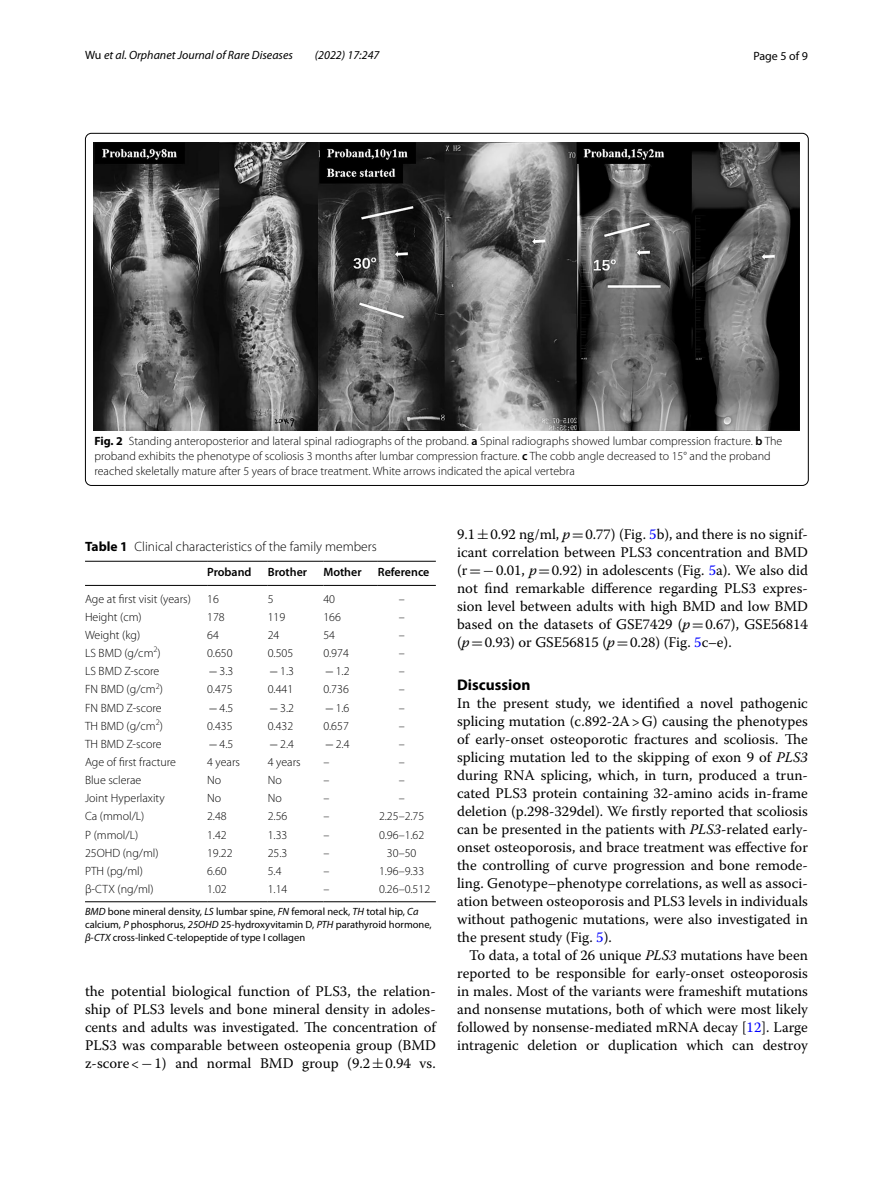
<style>
.page{position:relative;width:893px;height:1187px;background:#fff}
.page>*{position:absolute;margin:0;border:0;box-sizing:border-box;transform-origin:0 0}
.t1{font:700 15.45px "Myriad Pro";color:#000}
.t2{font:14.7px/18px "Warnock Pro";color:#000;text-align:justify}
.t3{font:300 13.5px "Myriad Pro";color:#000}
.t4{font:300 12px/15px "Myriad Pro";color:#000}
.t5{font:italic 12px "Myriad Pro";color:#000}
.t6{font:600 12px "Myriad Pro";color:#000}
.t7{font:12px "Myriad Pro";color:#000}
.t8{font:10.5px/12.8px "Myriad Pro";color:#000}
.s1{font-style:normal}
.s2{font-weight:700}
.s3{font-weight:600}
.s4{font-family:"MTSY";font-weight:400}
.s5{font-style:italic}
.s6{font-family:"MTSY"}
.s7{color:#00f}
</style>
<div class="page">
<img style="left:94px;top:142px;width:706px;height:288px">
<hr style="left:85px;top:561px;width:122px;height:1px;background:#000">
<hr style="left:85px;top:585px;width:122px;height:1px;background:#000">
<hr style="left:207px;top:561px;width:61px;height:1px;background:#000">
<hr style="left:207px;top:585px;width:61px;height:1px;background:#000">
<hr style="left:268px;top:561px;width:55px;height:1px;background:#000">
<hr style="left:268px;top:585px;width:55px;height:1px;background:#000">
<hr style="left:323px;top:561px;width:55px;height:1px;background:#000">
<hr style="left:323px;top:585px;width:55px;height:1px;background:#000">
<hr style="left:378px;top:561px;width:58px;height:1px;background:#000">
<hr style="left:378px;top:585px;width:58px;height:1px;background:#000">
<hr style="left:85px;top:901px;width:122px;height:1px;background:#000">
<hr style="left:207px;top:901px;width:61px;height:1px;background:#000">
<hr style="left:268px;top:901px;width:55px;height:1px;background:#000">
<hr style="left:323px;top:901px;width:55px;height:1px;background:#000">
<hr style="left:378px;top:901px;width:58px;height:1px;background:#000">
<p class="t5" style="left:85px;top:48px;width:209px"><span class="s1">Wu</span> et al. Orphanet Journal of Rare Diseases</p>
<p class="t5" style="left:315px;top:48px;width:66px">(2022) 17:247</p>
<p class="t7" style="left:753px;top:48px;width:56px">Page 5 of 9</p>
<p class="t4" style="left:94px;top:434px;width:689px"><span class="s2">Fig. 2</span> Standing anteroposterior and lateral spinal radiographs of the proband. <span class="s3">a</span> Spinal radiographs showed lumbar compression fracture. <span class="s3">b</span> The proband exhibits the phenotype of scoliosis 3 months after lumbar compression fracture. <span class="s3">c</span> The cobb angle decreased to 15° and the proband reached skeletally mature after 5 years of brace treatment. White arrows indicated the apical vertebra</p>
<p class="t3" style="left:85px;top:539px;width:293px"><span class="s2">Table 1</span> Clinical characteristics of the family members</p>
<p class="t6" style="left:207px;top:564px;width:46px">Proband</p>
<p class="t6" style="left:268px;top:564px;width:41px">Brother</p>
<p class="t6" style="left:323px;top:564px;width:40px">Mother</p>
<p class="t6" style="left:378px;top:564px;width:53px">Reference</p>
<p class="t4" style="left:85px;top:591px;width:107px">Age at first visit (years)</p>
<p class="t4" style="left:207px;top:591px;width:13px">16</p>
<p class="t4" style="left:268px;top:591px;width:7px">5</p>
<p class="t4" style="left:323px;top:591px;width:13px">40</p>
<p class="t4" style="left:399px;top:591px;width:7px">–</p>
<p class="t4" style="left:85px;top:609px;width:58px">Height (cm)</p>
<p class="t4" style="left:207px;top:609px;width:19px">178</p>
<p class="t4" style="left:268px;top:609px;width:19px">119</p>
<p class="t4" style="left:323px;top:609px;width:19px">166</p>
<p class="t4" style="left:399px;top:609px;width:7px">–</p>
<p class="t4" style="left:85px;top:627px;width:57px">Weight (kg)</p>
<p class="t4" style="left:207px;top:627px;width:13px">64</p>
<p class="t4" style="left:268px;top:627px;width:13px">24</p>
<p class="t4" style="left:323px;top:627px;width:13px">54</p>
<p class="t4" style="left:399px;top:627px;width:7px">–</p>
<p class="t4" style="left:85px;top:645px;width:77px">LS BMD (g/cm<sup>2</sup>)</p>
<p class="t4" style="left:207px;top:645px;width:27px">0.650</p>
<p class="t4" style="left:268px;top:645px;width:27px">0.505</p>
<p class="t4" style="left:323px;top:645px;width:27px">0.974</p>
<p class="t4" style="left:399px;top:645px;width:7px">–</p>
<p class="t4" style="left:85px;top:664px;width:76px">LS BMD Z-score</p>
<p class="t4" style="left:209px;top:664px;width:26px"><span class="s4">−</span>3.3</p>
<p class="t4" style="left:269px;top:664px;width:26px"><span class="s4">−</span>1.3</p>
<p class="t4" style="left:325px;top:664px;width:26px"><span class="s4">−</span>1.2</p>
<p class="t4" style="left:399px;top:664px;width:7px">–</p>
<p class="t4" style="left:85px;top:682px;width:79px">FN BMD (g/cm<sup>2</sup>)</p>
<p class="t4" style="left:207px;top:682px;width:27px">0.475</p>
<p class="t4" style="left:268px;top:682px;width:27px">0.441</p>
<p class="t4" style="left:323px;top:682px;width:27px">0.736</p>
<p class="t4" style="left:399px;top:682px;width:7px">–</p>
<p class="t4" style="left:85px;top:700px;width:78px">FN BMD Z-score</p>
<p class="t4" style="left:209px;top:700px;width:26px"><span class="s4">−</span>4.5</p>
<p class="t4" style="left:269px;top:700px;width:26px"><span class="s4">−</span>3.2</p>
<p class="t4" style="left:325px;top:700px;width:26px"><span class="s4">−</span>1.6</p>
<p class="t4" style="left:399px;top:700px;width:7px">–</p>
<p class="t4" style="left:85px;top:718px;width:79px">TH BMD (g/cm<sup>2</sup>)</p>
<p class="t4" style="left:207px;top:718px;width:27px">0.435</p>
<p class="t4" style="left:268px;top:718px;width:27px">0.432</p>
<p class="t4" style="left:323px;top:718px;width:27px">0.657</p>
<p class="t4" style="left:399px;top:718px;width:7px">–</p>
<p class="t4" style="left:85px;top:736px;width:78px">TH BMD Z-score</p>
<p class="t4" style="left:209px;top:736px;width:26px"><span class="s4">−</span>4.5</p>
<p class="t4" style="left:269px;top:736px;width:26px"><span class="s4">−</span>2.4</p>
<p class="t4" style="left:325px;top:736px;width:26px"><span class="s4">−</span>2.4</p>
<p class="t4" style="left:399px;top:736px;width:7px">–</p>
<p class="t4" style="left:85px;top:754px;width:93px">Age of first fracture</p>
<p class="t4" style="left:207px;top:754px;width:34px">4 years</p>
<p class="t4" style="left:268px;top:754px;width:34px">4 years</p>
<p class="t4" style="left:323px;top:754px;width:7px">–</p>
<p class="t4" style="left:399px;top:754px;width:7px">–</p>
<p class="t4" style="left:85px;top:772px;width:58px">Blue sclerae</p>
<p class="t4" style="left:207px;top:772px;width:16px">No</p>
<p class="t4" style="left:268px;top:772px;width:16px">No</p>
<p class="t4" style="left:323px;top:772px;width:7px">–</p>
<p class="t4" style="left:399px;top:772px;width:7px">–</p>
<p class="t4" style="left:85px;top:791px;width:81px">Joint Hyperlaxity</p>
<p class="t4" style="left:207px;top:791px;width:16px">No</p>
<p class="t4" style="left:268px;top:791px;width:16px">No</p>
<p class="t4" style="left:323px;top:791px;width:7px">–</p>
<p class="t4" style="left:399px;top:791px;width:7px">–</p>
<p class="t4" style="left:85px;top:809px;width:61px">Ca (mmol/L)</p>
<p class="t4" style="left:207px;top:809px;width:21px">2.48</p>
<p class="t4" style="left:268px;top:809px;width:21px">2.56</p>
<p class="t4" style="left:323px;top:809px;width:7px">–</p>
<p class="t4" style="left:379px;top:809px;width:47px">2.25–2.75</p>
<p class="t4" style="left:85px;top:827px;width:55px">P (mmol/L)</p>
<p class="t4" style="left:207px;top:827px;width:21px">1.42</p>
<p class="t4" style="left:268px;top:827px;width:21px">1.33</p>
<p class="t4" style="left:323px;top:827px;width:7px">–</p>
<p class="t4" style="left:379px;top:827px;width:47px">0.96–1.62</p>
<p class="t4" style="left:85px;top:845px;width:75px">25OHD (ng/ml)</p>
<p class="t4" style="left:207px;top:845px;width:27px">19.22</p>
<p class="t4" style="left:268px;top:845px;width:21px">25.3</p>
<p class="t4" style="left:323px;top:845px;width:7px">–</p>
<p class="t4" style="left:387px;top:845px;width:31px">30–50</p>
<p class="t4" style="left:85px;top:863px;width:59px">PTH (pg/ml)</p>
<p class="t4" style="left:207px;top:863px;width:21px">6.60</p>
<p class="t4" style="left:268px;top:863px;width:15px">5.4</p>
<p class="t4" style="left:323px;top:863px;width:7px">–</p>
<p class="t4" style="left:379px;top:863px;width:47px">1.96–9.33</p>
<p class="t4" style="left:85px;top:881px;width:70px">β-CTX (ng/ml)</p>
<p class="t4" style="left:207px;top:881px;width:21px">1.02</p>
<p class="t4" style="left:268px;top:881px;width:21px">1.14</p>
<p class="t4" style="left:323px;top:881px;width:7px">–</p>
<p class="t4" style="left:379px;top:881px;width:53px">0.26–0.512</p>
<p class="t8" style="left:85px;top:905px;width:348px"><span class="s5">BMD</span> bone mineral density, <span class="s5">LS</span> lumbar spine, <span class="s5">FN</span> femoral neck, <span class="s5">TH</span> total hip, <span class="s5">Ca </span>calcium, <span class="s5">P</span> phosphorus, <span class="s5">25OHD</span> 25-hydroxyvitamin D, <span class="s5">PTH</span> parathyroid hormone, <span class="s5">β-CTX</span> cross-linked C-telopeptide of type I collagen</p>
<p class="t2" style="left:85px;top:982px;width:352px">the potential biological function of PLS3, the relation&shy;ship of PLS3 levels and bone mineral density in adoles&shy;cents and adults was investigated. The concentration of PLS3 was comparable between osteopenia group (BMD z-score&lt;<span class="s6">−</span>1) and normal BMD group (9.2<span class="s6">±</span>0.94 vs.</p>
<p class="t2" style="left:457px;top:524px;width:352px">9.1<span class="s6">±</span>0.92 ng/ml, <span class="s5">p</span><span class="s6">=</span>0.77) (Fig. <span class="s7">5</span>b), and there is no signif&shy;icant correlation between PLS3 concentration and BMD (r<span class="s6">=−</span>0.01, <span class="s5">p</span><span class="s6">=</span>0.92) in adolescents (Fig. <span class="s7">5</span>a). We also did not find remarkable difference regarding PLS3 expres&shy;sion level between adults with high BMD and low BMD based on the datasets of GSE7429 (<span class="s5">p</span><span class="s6">=</span>0.67), GSE56814 (<span class="s5">p</span><span class="s6">=</span>0.93) or GSE56815 (<span class="s5">p</span><span class="s6">=</span>0.28) (Fig. <span class="s7">5</span>c–e).</p>
<p class="t1" style="left:457px;top:675px;width:75px">Discussion</p>
<p class="t2" style="left:457px;top:694px;width:352px">In the present study, we identified a novel pathogenic splicing mutation (c.892-2A&gt;G) causing the phenotypes of early-onset osteoporotic fractures and scoliosis. The splicing mutation led to the skipping of exon 9 of <span class="s5">PLS3 </span>during RNA splicing, which, in turn, produced a trun&shy;cated PLS3 protein containing 32-amino acids in-frame deletion (p.298-329del). We firstly reported that scoliosis can be presented in the patients with <span class="s5">PLS3</span>-related early&shy;onset osteoporosis, and brace treatment was effective for the controlling of curve progression and bone remode&shy;ling. Genotype–phenotype correlations, as well as associ&shy;ation between osteoporosis and PLS3 levels in individuals without pathogenic mutations, were also investigated in the present study (Fig. <span class="s7">5</span>).</p>
<p class="t2" style="left:457px;top:946px;width:352px;text-indent:12px">To data, a total of 26 unique <span class="s5">PLS3</span> mutations have been reported to be responsible for early-onset osteoporosis in males. Most of the variants were frameshift mutations and nonsense mutations, both of which were most likely followed by nonsense-mediated mRNA decay [<span class="s7">12</span>]. Large intragenic deletion or duplication which can destroy</p>
</div>
